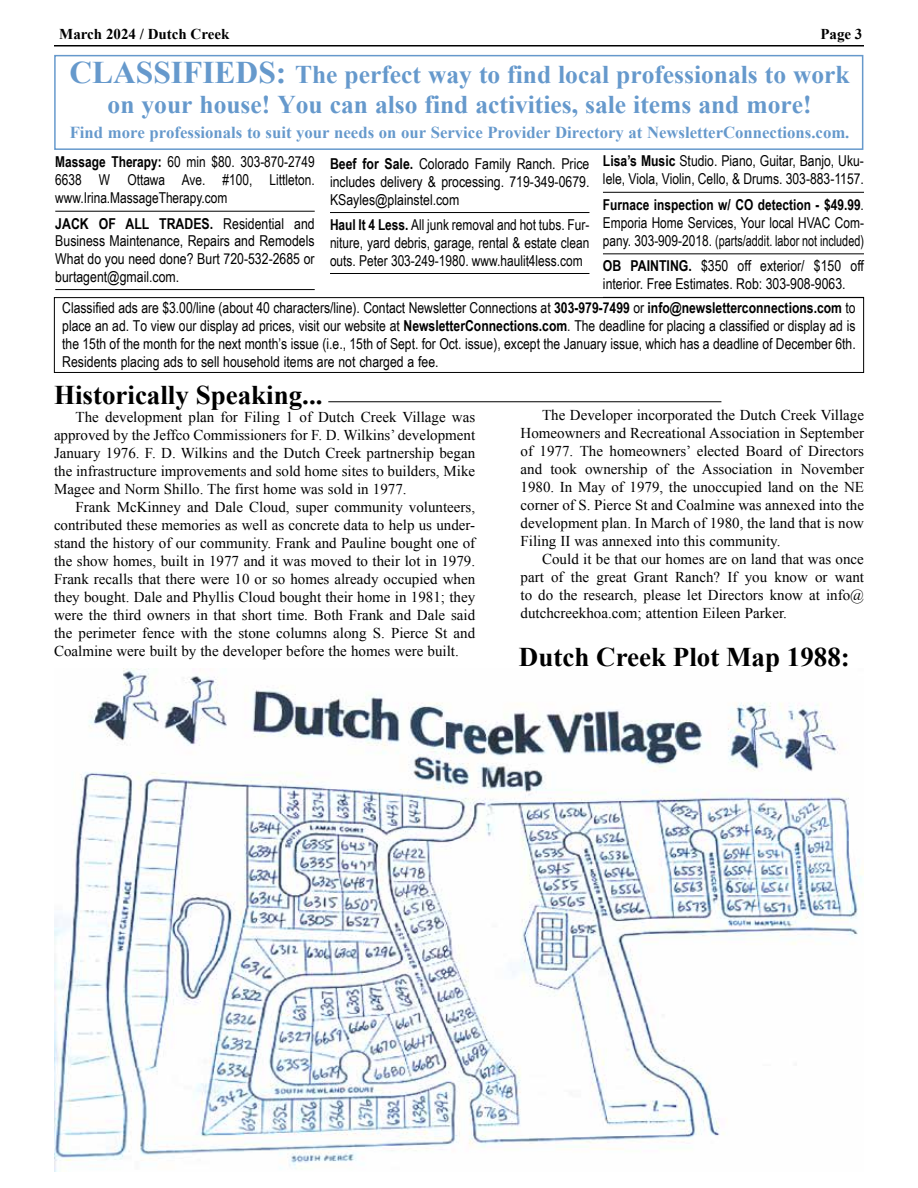
<style>
.page{position:relative;width:918px;height:1188px;background:#fff}
.page>*{position:absolute;margin:0;border:0;box-sizing:border-box;transform-origin:0 0}
.t1{font:700 27px "Times New Roman";color:#000}
.t2{font:700 25.5px/30px "Times New Roman";color:#69c;text-align:center}
.t3{font:700 16.65px "Times New Roman";color:#69c}
.t4{font:15px/18px "Times New Roman";color:#000;text-align:justify}
.t5{font:15px/18px "Arial Narrow";color:#000;text-align:justify}
.t6{font:700 15px "Times New Roman";color:#000}
.s1{font-size:31.5px}
.s2{font-weight:700}
</style>
<div class="page">
<hr style="left:54px;top:45px;width:810px;height:1px;background:#000">
<hr style="left:55px;top:211px;width:260px;height:1px;background:#000">
<hr style="left:55px;top:289px;width:260px;height:1px;background:#000">
<hr style="left:330px;top:212px;width:259px;height:1px;background:#000">
<hr style="left:330px;top:273px;width:259px;height:1px;background:#000">
<div style="left:54px;top:55px;width:809px;height:95px;border:2px solid #69c"></div>
<div style="left:54px;top:297px;width:810px;height:76px;border:1px solid #000"></div>
<hr style="left:603px;top:192px;width:261px;height:1px;background:#000">
<hr style="left:603px;top:253px;width:261px;height:1px;background:#000">
<hr style="left:603px;top:297px;width:261px;height:1px;background:#000">
<img style="left:54px;top:668px;width:810px;height:503px">
<hr style="left:328px;top:401px;width:393px;height:1px;background:#000">
<p class="t6" style="left:59px;top:23px;width:172px">March 2024 / Dutch Creek</p>
<p class="t6" style="left:820px;top:23px;width:44px">Page 3</p>
<h2 class="t2" style="left:69px;top:58px;width:782px"><span class="s1">CLASSIFIEDS:</span> The perfect way to find local professionals to work on your house! You can also find activities, sale items and more!</h2>
<p class="t3" style="left:70px;top:121px;width:781px">Find more professionals to suit your needs on our Service Provider Directory at NewsletterConnections.com.</p>
<p class="t5" style="left:55px;top:152px;width:261px"><span class="s2">Massage Therapy:</span> 60 min $80. 303-870-2749<br>6638 W Ottawa Ave. #100, Littleton. www.Irina.MassageTherapy.com</p>
<p class="t5" style="left:55px;top:214px;width:261px"><span class="s2">JACK OF ALL TRADES.</span> Residential and Business Maintenance, Repairs and Remodels What do you need done? Burt 720-532-2685 or burtagent@gmail.com.</p>
<p class="t5" style="left:330px;top:154px;width:261px"><span class="s2">Beef for Sale.</span> Colorado Family Ranch. Price includes delivery &amp; processing. 719-349-0679.<br>KSayles@plainstel.com</p>
<p class="t5" style="left:330px;top:215px;width:261px"><span class="s2">Haul It 4 Less.</span> All junk removal and hot tubs. Fur&shy;niture, yard debris, garage, rental &amp; estate clean outs. Peter 303-249-1980. www.haulit4less.com</p>
<p class="t5" style="left:603px;top:152px;width:263px"><span class="s2">Lisa’s Music</span> Studio. Piano, Guitar, Banjo, Uku&shy;lele, Viola, Violin, Cello, &amp; Drums. 303-883-1157.</p>
<p class="t5" style="left:603px;top:195px;width:263px"><span class="s2">Furnace inspection w/ CO detection - $49.99</span>.<br>Emporia Home Services, Your local HVAC Com&shy;pany. 303-909-2018. (parts/addit. labor not included)</p>
<p class="t5" style="left:603px;top:257px;width:262px"><span class="s2">OB PAINTING.</span> $350 off exterior/ $150 off interior. Free Estimates. Rob: 303-908-9063.</p>
<p class="t5" style="left:62px;top:299px;width:795px">Classified ads are $3.00/line (about 40 characters/line). Contact Newsletter Connections at <span class="s2">303-979-7499</span> or <span class="s2">info@newsletterconnections.com</span> to place an ad. To view our display ad prices, visit our website at <span class="s2">NewsletterConnections.com</span>. The deadline for placing a classified or display ad is the 15th of the month for the next month’s issue (i.e., 15th of Sept. for Oct. issue), except the January issue, which has a deadline of December 6th.<br>Residents placing ads to sell household items are not charged a fee.</p>
<h1 class="t1" style="left:54px;top:376px;width:270px">Historically Speaking...</h1>
<p class="t4" style="left:54px;top:408px;width:423px;text-indent:22px">The development plan for Filing 1 of Dutch Creek Village was approved by the Jeffco Commissioners for F. D. Wilkins’ development January 1976. F. D. Wilkins and the Dutch Creek partnership began the infrastructure improvements and sold home sites to builders, Mike Magee and Norm Shillo. The first home was sold in 1977.</p>
<p class="t4" style="left:54px;top:498px;width:423px;text-indent:22px">Frank McKinney and Dale Cloud, super community volunteers, contributed these memories as well as concrete data to help us under&shy;stand the history of our community. Frank and Pauline bought one of the show homes, built in 1977 and it was moved to their lot in 1979.<br>Frank recalls that there were 10 or so homes already occupied when they bought. Dale and Phyllis Cloud bought their home in 1981; they were the third owners in that short time. Both Frank and Dale said the perimeter fence with the stone columns along S. Pierce St and Coalmine were built by the developer before the homes were built.</p>
<p class="t4" style="left:521px;top:406px;width:345px;text-indent:22px">The Developer incorporated the Dutch Creek Village Homeowners and Recreational Association in September of 1977. The homeowners’ elected Board of Directors and took ownership of the Association in November 1980. In May of 1979, the unoccupied land on the NE corner of S. Pierce St and Coalmine was annexed into the development plan. In March of 1980, the land that is now Filing II was annexed into this community.</p>
<p class="t4" style="left:521px;top:550px;width:345px;text-indent:22px">Could it be that our homes are on land that was once part of the great Grant Ranch? If you know or want to do the research, please let Directors know at info@ dutchcreekhoa.com; attention Eileen Parker.</p>
<h1 class="t1" style="left:519px;top:639px;width:332px">Dutch Creek Plot Map 1988:</h1>
</div>
